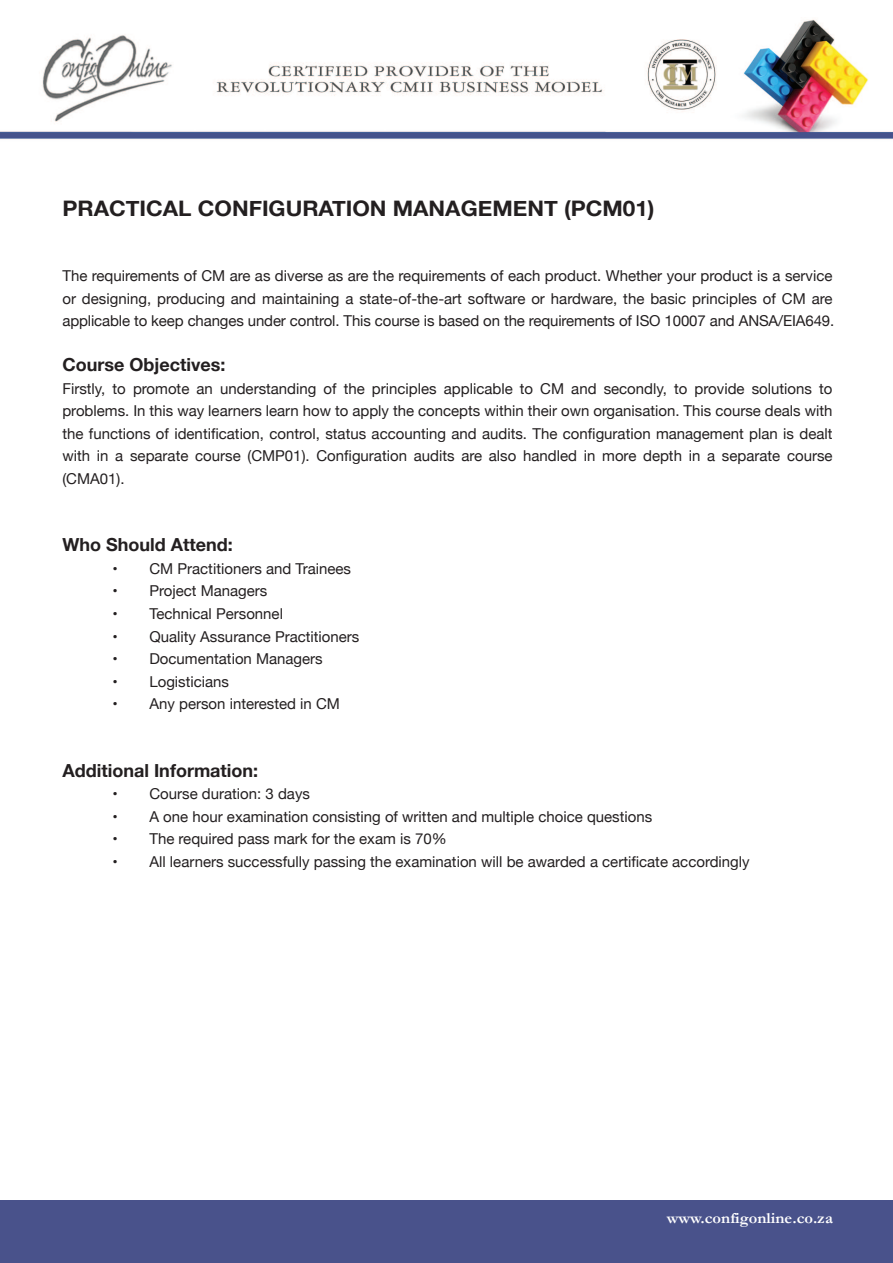
<style>
.page{position:relative;width:893px;height:1263px;background:#fff}
.page>*{position:absolute;margin:0;border:0;box-sizing:border-box;transform-origin:0 0}
.t1{font:700 21.3px "Helvetica Neue";color:#231f20;scale:1.05 1}
.t2{font:700 18px "Helvetica Neue";color:#231f20}
.t3{font:700 15.6px "Garamond";color:#fff;scale:1.05 1}
.t4{font:15px/22.5px "Helvetica Neue";color:#231f20}
</style>
<div class="page">
<img style="left:0;top:19px;width:893px;height:121px">
<div style="left:0;top:1200px;width:893px;height:63px;background:#49528b"></div>
<h1 class="t1" style="left:62px;top:191px;width:565px">PRACTICAL CONFIGURATION MANAGEMENT (PCM01)</h1>
<p class="t4" style="left:62px;top:266px;width:773px">The requirements of CM are as diverse as are the requirements of each product. Whether your product is a service or designing, producing and maintaining a state-of-the-art software or hardware, the basic principles of CM are applicable to keep changes under control. This course is based on the requirements of ISO 10007 and ANSA/EIA649.</p>
<p class="t2" style="left:62px;top:351px;width:165px">Course Objectives:</p>
<p class="t4" style="left:62px;top:378px;width:772px;text-align:justify">Firstly, to promote an understanding of the principles applicable to CM and secondly, to provide solutions to problems. In this way learners learn how to apply the concepts within their own organisation. This course deals with the functions of identification, control, status accounting and audits. The configuration management plan is dealt with in a separate course (CMP01). Configuration audits are also handled in more depth in a separate course (CMA01).</p>
<p class="t2" style="left:62px;top:531px;width:172px">Who Should Attend:</p>
<p class="t4" style="left:112px;top:558px;width:240px">• CM Practitioners and Trainees</p>
<p class="t4" style="left:112px;top:581px;width:157px">• Project Managers</p>
<p class="t4" style="left:112px;top:603px;width:172px">• Technical Personnel</p>
<p class="t4" style="left:112px;top:626px;width:249px">• Quality Assurance Practitioners</p>
<p class="t4" style="left:112px;top:648px;width:212px">• Documentation Managers</p>
<p class="t4" style="left:112px;top:671px;width:118px">• Logisticians</p>
<p class="t4" style="left:112px;top:693px;width:229px">• Any person interested in CM</p>
<p class="t2" style="left:62px;top:756px;width:197px">Additional Information:</p>
<p class="t4" style="left:112px;top:783px;width:199px">• Course duration: 3 days</p>
<p class="t4" style="left:112px;top:806px;width:541px">• A one hour examination consisting of written and multiple choice questions</p>
<p class="t4" style="left:112px;top:828px;width:336px">• The required pass mark for the exam is 70%</p>
<p class="t4" style="left:112px;top:851px;width:639px">• All learners successfully passing the examination will be awarded a certificate accordingly</p>
<p class="t3" style="left:667px;top:1209px;width:160px">www.configonline.co.za</p>
</div>
